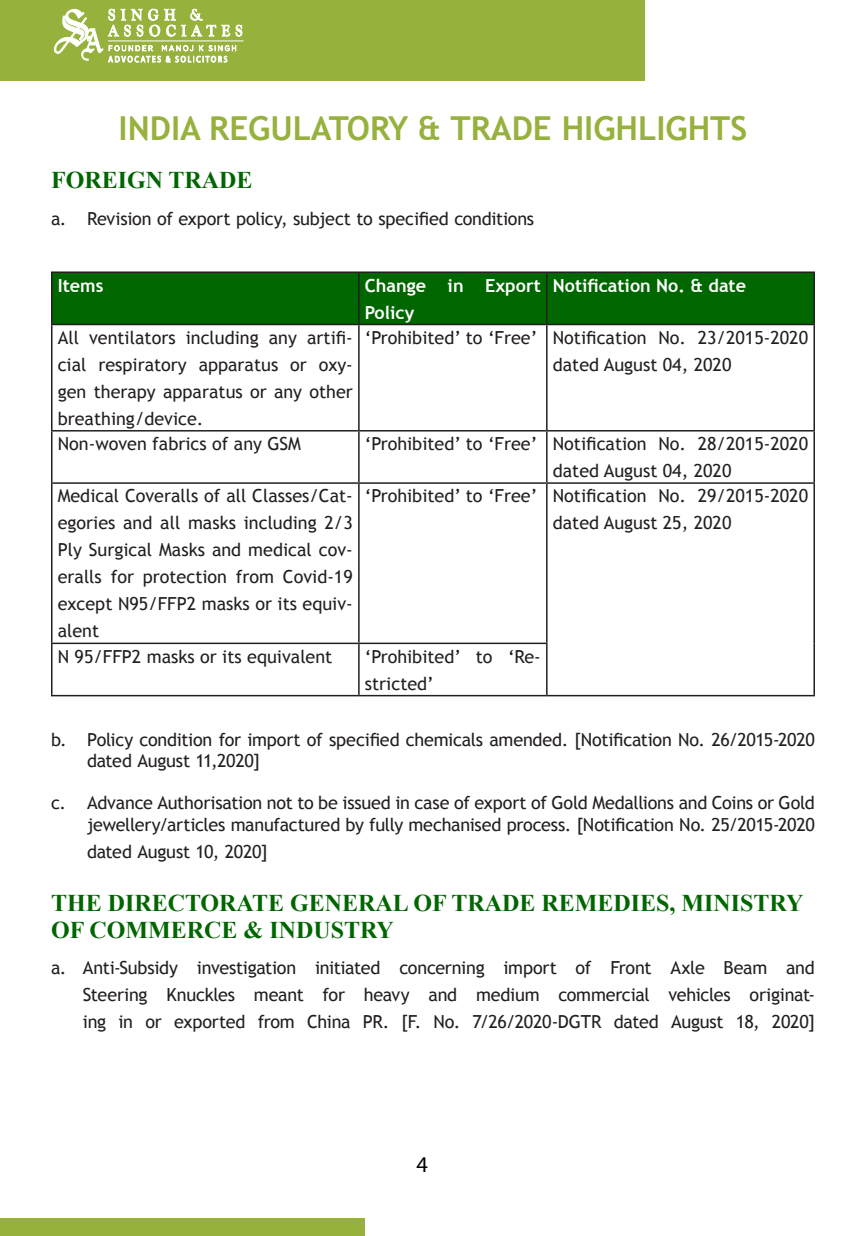
<style>
.page{position:relative;width:866px;height:1236px;background:#fff}
.page>*{position:absolute;margin:0;border:0;box-sizing:border-box;transform-origin:0 0}
.CT{font:700 33px "Trebuchet MS";color:#96b13c}
.t1{font:700 24px/27px "Times New Roman";color:#060}
.t2{font:22.5px "Myriad Pro";color:#000}
.List_Paragraph{font:18px/27px "Trebuchet MS";color:#231f20}
.List_Paragraph-2{font:700 18px/27px "Trebuchet MS";color:#fff}
</style>
<div class="page">
<div style="left:0;top:0;width:645px;height:81px;background:#96b13c"></div>
<div style="left:0;top:1218px;width:364px;height:18px;background:#96b13c"></div>
<svg style="left:54px;top:8px;width:189px;height:55px"></svg>
<div style="left:52px;top:273px;width:761px;height:51px;background:#060"></div>
<hr style="left:51px;top:325px;width:1px;height:105px;background:#231f20">
<hr style="left:358px;top:325px;width:2px;height:105px;background:#231f20">
<hr style="left:546px;top:325px;width:2px;height:105px;background:#231f20">
<hr style="left:813px;top:325px;width:2px;height:105px;background:#231f20">
<hr style="left:51px;top:430px;width:308px;height:1px;background:#231f20">
<hr style="left:51px;top:431px;width:1px;height:51px;background:#231f20">
<hr style="left:359px;top:430px;width:188px;height:1px;background:#231f20">
<hr style="left:358px;top:431px;width:2px;height:51px;background:#231f20">
<hr style="left:547px;top:430px;width:268px;height:1px;background:#231f20">
<hr style="left:546px;top:431px;width:2px;height:51px;background:#231f20">
<hr style="left:813px;top:431px;width:2px;height:51px;background:#231f20">
<hr style="left:51px;top:482px;width:308px;height:2px;background:#231f20">
<hr style="left:51px;top:484px;width:1px;height:159px;background:#231f20">
<hr style="left:359px;top:482px;width:188px;height:2px;background:#231f20">
<hr style="left:358px;top:484px;width:2px;height:159px;background:#231f20">
<hr style="left:547px;top:482px;width:268px;height:2px;background:#231f20">
<hr style="left:546px;top:484px;width:2px;height:159px;background:#231f20">
<hr style="left:813px;top:484px;width:2px;height:159px;background:#231f20">
<hr style="left:51px;top:643px;width:308px;height:1px;background:#231f20">
<hr style="left:51px;top:644px;width:1px;height:51px;background:#231f20">
<hr style="left:359px;top:643px;width:189px;height:1px;background:#231f20">
<hr style="left:358px;top:644px;width:2px;height:51px;background:#231f20">
<hr style="left:546px;top:644px;width:2px;height:51px;background:#231f20">
<hr style="left:813px;top:643px;width:2px;height:52px;background:#231f20">
<hr style="left:51px;top:695px;width:308px;height:1px;background:#231f20">
<hr style="left:359px;top:695px;width:188px;height:1px;background:#231f20">
<hr style="left:547px;top:695px;width:268px;height:1px;background:#231f20">
<hr style="left:51px;top:271px;width:308px;height:2px;background:#231f20">
<hr style="left:51px;top:273px;width:1px;height:51px;background:#231f20">
<hr style="left:359px;top:271px;width:188px;height:2px;background:#231f20">
<hr style="left:358px;top:273px;width:2px;height:51px;background:#231f20">
<hr style="left:547px;top:271px;width:268px;height:2px;background:#231f20">
<hr style="left:546px;top:273px;width:2px;height:51px;background:#231f20">
<hr style="left:813px;top:273px;width:2px;height:51px;background:#231f20">
<hr style="left:51px;top:324px;width:308px;height:1px;background:#231f20">
<hr style="left:359px;top:324px;width:188px;height:1px;background:#231f20">
<hr style="left:547px;top:324px;width:268px;height:1px;background:#231f20">
<p class="CT" style="left:119px;top:107px;width:630px">INDIA REGULATORY &amp; TRADE HIGHLIGHTS</p>
<h1 class="t1" style="left:51px;top:166px;width:203px">FOREIGN TRADE</h1>
<p class="List_Paragraph" style="left:51px;top:205px;width:485px">a. Revision of export policy, subject to specified conditions</p>
<p class="List_Paragraph-2" style="left:58px;top:272px;width:47px">Items</p>
<p class="List_Paragraph-2" style="left:365px;top:272px;width:177px">Change in Export<br>Policy</p>
<p class="List_Paragraph-2" style="left:553px;top:272px;width:195px">Notification No. &amp; date</p>
<p class="List_Paragraph" style="left:58px;top:324px;width:297px;text-align:justify">All ventilators including any artifi&shy;cial respiratory apparatus or oxy&shy;gen therapy apparatus or any other breathing/device.</p>
<p class="List_Paragraph" style="left:365px;top:324px;width:174px">‘Prohibited’ to ‘Free’</p>
<p class="List_Paragraph" style="left:553px;top:324px;width:257px">Notification No. 23/2015-2020 dated August 04, 2020</p>
<p class="List_Paragraph" style="left:58px;top:430px;width:245px">Non-woven fabrics of any GSM</p>
<p class="List_Paragraph" style="left:365px;top:430px;width:174px">‘Prohibited’ to ‘Free’</p>
<p class="List_Paragraph" style="left:553px;top:430px;width:257px">Notification No. 28/2015-2020 dated August 04, 2020</p>
<p class="List_Paragraph" style="left:58px;top:483px;width:297px;text-align:justify">Medical Coveralls of all Classes/Cat&shy;egories and all masks including 2/3<br>Ply Surgical Masks and medical cov&shy;eralls for protection from Covid-19 except N95/FFP2 masks or its equiv&shy;alent</p>
<p class="List_Paragraph" style="left:365px;top:483px;width:174px">‘Prohibited’ to ‘Free’</p>
<p class="List_Paragraph" style="left:553px;top:483px;width:257px">Notification No. 29/2015-2020 dated August 25, 2020</p>
<p class="List_Paragraph" style="left:58px;top:643px;width:276px">N 95/FFP2 masks or its equivalent</p>
<p class="List_Paragraph" style="left:365px;top:643px;width:177px">‘Prohibited’ to ‘Re&shy;stricted’</p>
<p class="List_Paragraph" style="left:87px;top:729px;width:729px;line-height:21.6px;text-indent:-36px">b. Policy condition for import of specified chemicals amended. [Notification No. 26/2015-2020 dated August 11,2020]</p>
<p class="List_Paragraph" style="left:51px;top:792px;width:765px;line-height:21.6px;text-align:right">c. Advance Authorisation not to be issued in case of export of Gold Medallions and Coins or Gold jewellery/articles manufactured by fully mechanised process. [Notification No. 25/2015-2020</p>
<p class="List_Paragraph" style="left:87px;top:838px;width:182px">dated August 10, 2020]</p>
<h1 class="t1" style="left:51px;top:889px;width:754px">THE DIRECTORATE GENERAL OF TRADE REMEDIES, MINISTRY<br>OF COMMERCE &amp; INDUSTRY</h1>
<p class="List_Paragraph" style="left:83px;top:954px;width:734px;text-align:justify;text-indent:-32px">a. Anti-Subsidy investigation initiated concerning import of Front Axle Beam and Steering Knuckles meant for heavy and medium commercial vehicles originat&shy;ing in or exported from China PR. [F. No. 7/26/2020-DGTR dated August 18, 2020]</p>
<p class="t2" style="left:416px;top:1150px;width:13px">4</p>
</div>
